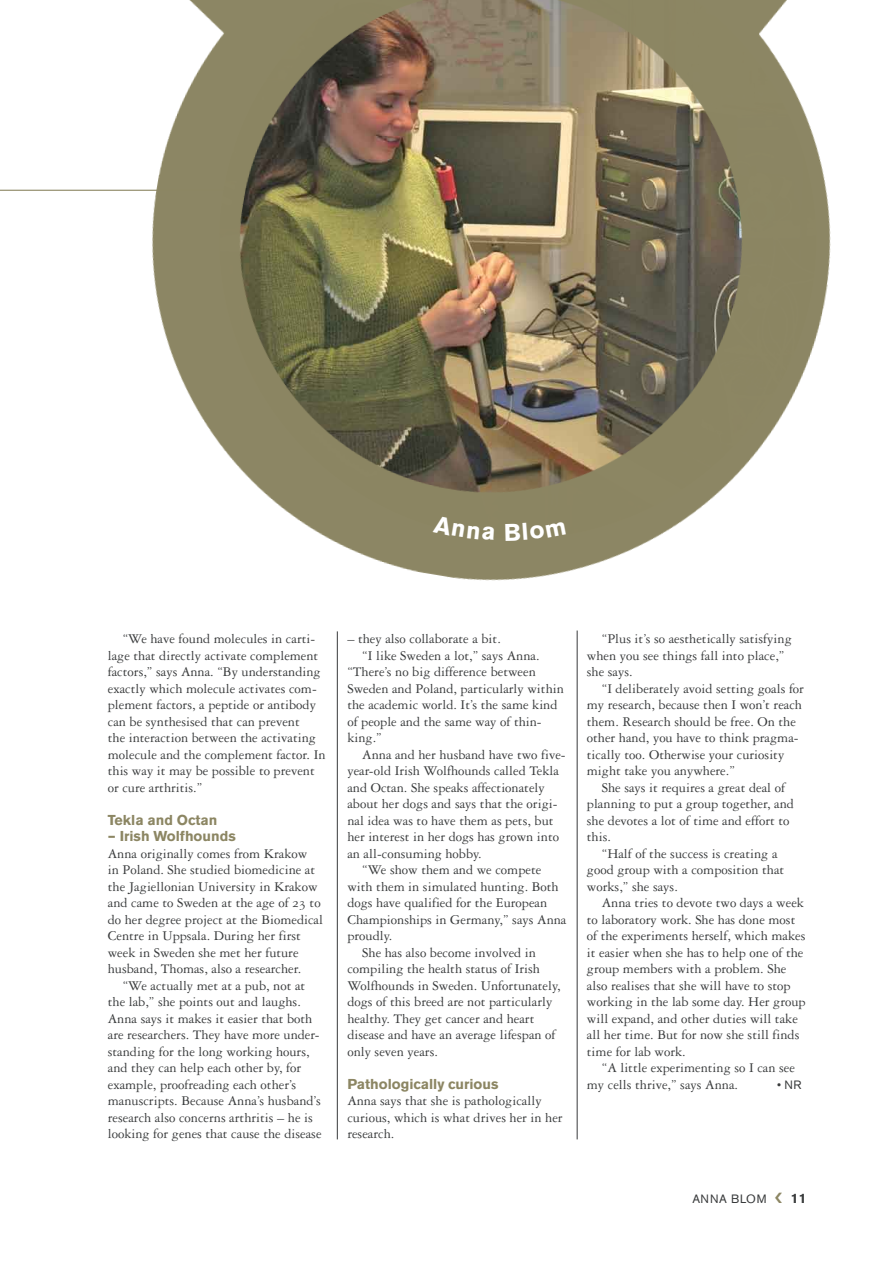
<style>
.page{position:relative;width:893px;height:1263px;background:#fff}
.page>*{position:absolute;margin:0;border:0;box-sizing:border-box;transform-origin:0 0}
.t1{font:14.25px/16.5px "Garamond Three";color:#383a3b}
.t2{font:700 14.25px "Akzidenz Grotesk BE";color:#8c8663}
.t3{font:700 13.5px "Akzidenz Grotesk BE";color:#383a3b}
.t4{font:12px "Akzidenz Grotesk BE";letter-spacing:.04em;color:#383a3b}
.s1{font-family:"Garamond Three SC"}
</style>
<div class="page">
<img style="left:0;top:0;width:831px;height:641px">
<hr style="left:337px;top:631px;width:1px;height:508px;background:#383a3b">
<hr style="left:577px;top:630px;width:1px;height:509px;background:#383a3b">
<div style="left:433px;top:515px;width:62px;height:25px;background:#8b8562"></div>
<svg style="left:505px;top:521px;width:61px;height:19px"></svg>
<p class="t1" style="left:108px;top:631px;width:219px;text-indent:15px">“We have found molecules in carti&shy;lage that directly activate complement factors,” says Anna. “By understanding exactly which molecule activates com&shy;plement factors, a peptide or antibody can be synthesised that can prevent<br>the interaction between the activating molecule and the complement factor. In this way it may be possible to prevent or cure arthritis.”</p>
<p class="t2" style="left:108px;top:812px;width:111px">Tekla and Octan</p>
<p class="t2" style="left:108px;top:828px;width:129px">– Irish Wolfhounds</p>
<p class="t1" style="left:108px;top:845px;width:217px">Anna originally comes from Krakow<br>in Poland. She studied biomedicine at the Jagiellonian University in Krakow and came to Sweden at the age of <span class="s1">23</span> to do her degree project at the Biomedical Centre in Uppsala. During her first week in Sweden she met her future husband, Thomas, also a researcher.</p>
<p class="t1" style="left:108px;top:977px;width:215px;text-indent:15px">“We actually met at a pub, not at the lab,” she points out and laughs.<br>Anna says it makes it easier that both are researchers. They have more under&shy;standing for the long working hours, and they can help each other by, for example, proofreading each other’s manuscripts. Because Anna’s husband’s research also concerns arthritis – he is looking for genes that cause the disease</p>
<p class="t1" style="left:347px;top:631px;width:155px">– they also collaborate a bit.</p>
<p class="t1" style="left:362px;top:647px;width:179px">“I like Sweden a lot,” says Anna.</p>
<p class="t1" style="left:347px;top:664px;width:190px">“There’s no big difference between</p>
<p class="t1" style="left:347px;top:680px;width:218px">Sweden and Poland, particularly within</p>
<p class="t1" style="left:347px;top:697px;width:212px">the academic world. It’s the same kind</p>
<p class="t1" style="left:347px;top:713px;width:196px">of people and the same way of thin-</p>
<p class="t1" style="left:347px;top:730px;width:36px">king.”</p>
<p class="t1" style="left:362px;top:746px;width:205px">Anna and her husband have two five-</p>
<p class="t1" style="left:347px;top:763px;width:213px">year-old Irish Wolfhounds called Tekla</p>
<p class="t1" style="left:347px;top:779px;width:199px">and Octan. She speaks affectionately</p>
<p class="t1" style="left:347px;top:796px;width:212px">about her dogs and says that the origi-</p>
<p class="t1" style="left:347px;top:812px;width:208px">nal idea was to have them as pets, but</p>
<p class="t1" style="left:347px;top:829px;width:213px">her interest in her dogs has grown into</p>
<p class="t1" style="left:347px;top:845px;width:136px">an all-consuming hobby.</p>
<p class="t1" style="left:362px;top:862px;width:181px">“We show them and we compete</p>
<p class="t1" style="left:347px;top:878px;width:213px">with them in simulated hunting. Both</p>
<p class="t1" style="left:347px;top:895px;width:201px">dogs have qualified for the European</p>
<p class="t1" style="left:347px;top:911px;width:221px">Championships in Germany,” says Anna</p>
<p class="t1" style="left:347px;top:928px;width:46px">proudly.</p>
<p class="t1" style="left:362px;top:944px;width:175px">She has also become involved in</p>
<p class="t1" style="left:347px;top:961px;width:194px">compiling the health status of Irish</p>
<p class="t1" style="left:347px;top:977px;width:215px">Wolfhounds in Sweden. Unfortunately,</p>
<p class="t1" style="left:347px;top:994px;width:207px">dogs of this breed are not particularly</p>
<p class="t1" style="left:347px;top:1010px;width:189px">healthy. They get cancer and heart</p>
<p class="t1" style="left:347px;top:1027px;width:210px">disease and have an average lifespan of</p>
<p class="t1" style="left:347px;top:1043px;width:92px">only seven years.</p>
<p class="t2" style="left:347px;top:1076px;width:153px">Pathologically curious</p>
<p class="t1" style="left:347px;top:1093px;width:217px">Anna says that she is pathologically curious, which is what drives her in her research.</p>
<p class="t1" style="left:587px;top:631px;width:206px;text-indent:15px">“Plus it’s so aesthetically satisfying when you see things fall into place,” she says.</p>
<p class="t1" style="left:587px;top:680px;width:219px;text-indent:15px">“I deliberately avoid setting goals for my research, because then I won’t reach them. Research should be free. On the other hand, you have to think pragma&shy;tically too. Otherwise your curiosity might take you anywhere.”</p>
<p class="t1" style="left:587px;top:779px;width:208px;text-indent:15px">She says it requires a great deal of planning to put a group together, and she devotes a lot of time and effort to this.</p>
<p class="t1" style="left:587px;top:845px;width:199px;text-indent:15px">“Half of the success is creating a good group with a composition that works,” she says.</p>
<p class="t1" style="left:587px;top:895px;width:220px;text-indent:15px">Anna tries to devote two days a week to laboratory work. She has done most of the experiments herself, which makes it easier when she has to help one of the group members with a problem. She also realises that she will have to stop working in the lab some day. Her group will expand, and other duties will take all her time. But for now she still finds time for lab work.</p>
<p class="t1" style="left:587px;top:1060px;width:210px;text-indent:15px">“A little experimenting so I can see my cells thrive,” says Anna.</p>
<p class="t4" style="left:777px;top:1077px;width:26px">• NR</p>
<p class="t4" style="left:692px;top:1191px;width:76px">ANNA BLOM</p>
<p class="t3" style="left:791px;top:1190px;width:17px">11</p>
</div>
